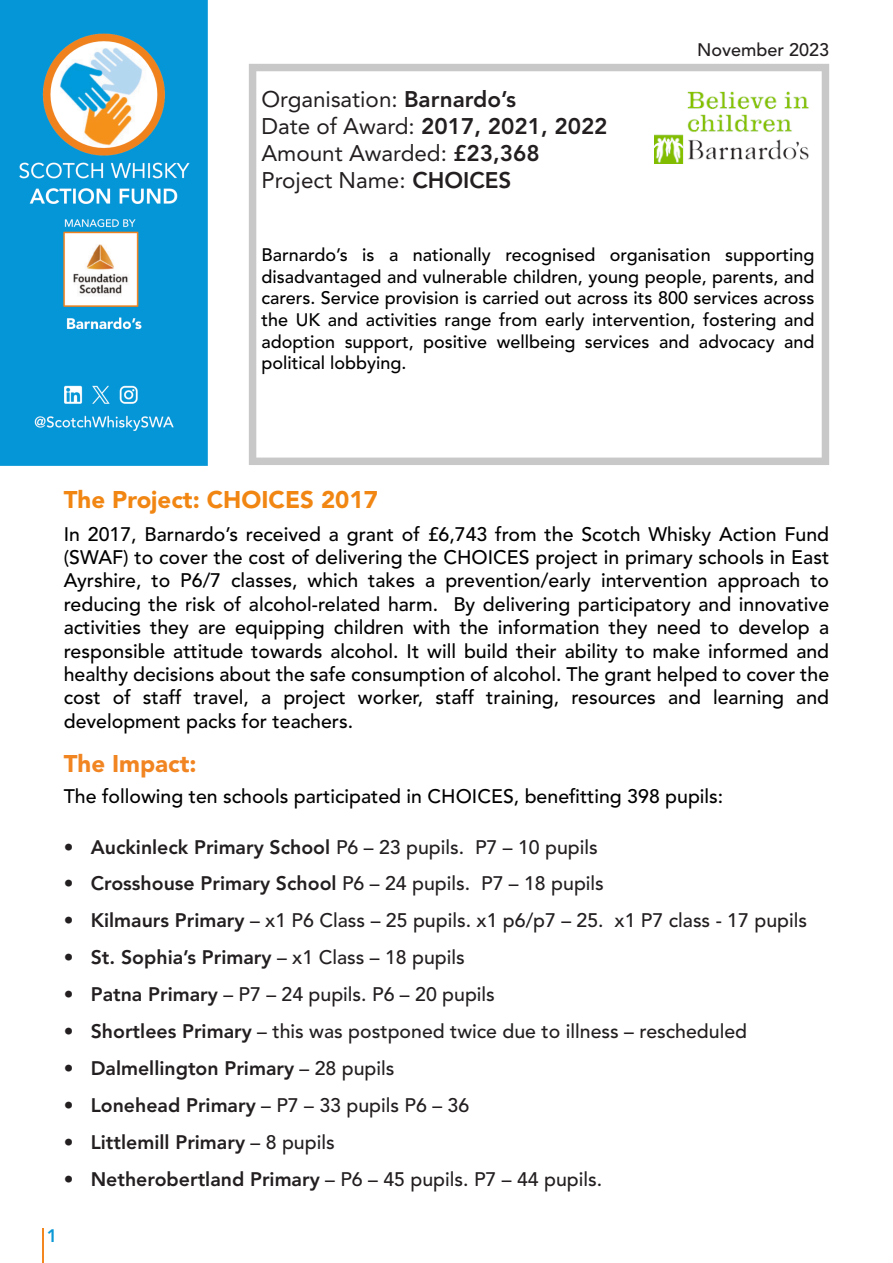
<style>
.page{position:relative;width:893px;height:1263px;background:#fff}
.page>*{position:absolute;margin:0;border:0;box-sizing:border-box;transform-origin:0 0}
.t1{font:900 24px "Avenir LT Pro";color:#f18613}
.t2{font:900 24px "Avenir LT Pro";color:#f18521}
.t3{font:22.5px/27px "Avenir LT Pro";color:#231f20}
.t4{font:500 19.5px/23.4px "Avenir LT Pro";color:#000;text-align:justify}
.t5{font:500 19.5px "Avenir LT Pro";color:#231f20}
.t6{font:800 19.5px "Avenir LT Pro";color:#231f20}
.t7{font:500 18px/21.6px "Avenir LT Pro";color:#000;text-align:justify}
.t8{font:500 18px "Avenir LT Pro";color:#231f20}
.t9{font:800 18px "Avenir LT Pro";color:#0c99d5}
.s1{font-weight:800}
.s2{font-weight:500}
</style>
<div class="page">
<hr style="left:43px;top:1228px;width:1px;height:35px;background:#f3861f">
<img style="left:0;top:0;width:207px;height:465px">
<svg style="left:249px;top:64px;width:580px;height:401px"></svg>
<img style="left:655px;top:90px;width:159px;height:73px">
<p class="t3" style="left:261px;top:87px;width:348px">Organisation: <span class="s1">Barnardo’s<br></span>Date of Award: <span class="s1">2017, 2021, 2022<br></span>Amount Awarded: <span class="s1">£23,368<br></span>Project Name: <span class="s1">CHOICES</span></p>
<p class="t8" style="left:697px;top:42px;width:134px">November 2023</p>
<p class="t7" style="left:261px;top:246px;width:555px">Barnardo’s is a nationally recognised organisation supporting disadvantaged and vulnerable children, young people, parents, and carers. Service provision is carried out across its 800 services across the UK and activities range from early intervention, fostering and adoption support, positive wellbeing services and advocacy and political lobbying.</p>
<p class="t1" style="left:64px;top:489px;width:316px">The Project: CHOICES 2017</p>
<p class="t4" style="left:64px;top:524px;width:767px">In 2017, Barnardo’s received a grant of £6,743 from the Scotch Whisky Action Fund (SWAF) to cover the cost of delivering the CHOICES project in primary schools in East Ayrshire, to P6/7 classes, which takes a prevention/early intervention approach to reducing the risk of alcohol-related harm. By delivering participatory and innovative activities they are equipping children with the information they need to develop a responsible attitude towards alcohol. It will build their ability to make informed and healthy decisions about the safe consumption of alcohol. The grant helped to cover the cost of staff travel, a project worker, staff training, resources and learning and development packs for teachers.</p>
<p class="t2" style="left:64px;top:753px;width:134px">The Impact:</p>
<p class="t4" style="left:64px;top:786px;width:661px">The following ten schools participated in CHOICES, benefitting 398 pupils:</p>
<p class="t6" style="left:64px;top:839px;width:536px">• Auckinleck Primary School <span class="s2">P6 – 23 pupils. P7 – 10 pupils</span></p>
<p class="t6" style="left:64px;top:876px;width:542px">• Crosshouse Primary School <span class="s2">P6 – 24 pupils. P7 – 18 pupils</span></p>
<p class="t5" style="left:64px;top:913px;width:745px"><span class="s1">• Kilmaurs Primary</span> – x1 P6 Class – 25 pupils. x1 p6/p7 – 25. x1 P7 class - 17 pupils</p>
<p class="t6" style="left:64px;top:949px;width:403px">• St. Sophia’s Primary <span class="s2">– x1 Class – 18 pupils</span></p>
<p class="t5" style="left:64px;top:986px;width:433px"><span class="s1">• Patna Primary</span> – P7 – 24 pupils. P6 – 20 pupils</p>
<p class="t5" style="left:64px;top:1023px;width:685px"><span class="s1">• Shortlees Primary</span> – this was postponed twice due to illness – rescheduled</p>
<p class="t6" style="left:64px;top:1060px;width:332px">• Dalmellington Primary <span class="s2">– 28 pupils</span></p>
<p class="t5" style="left:64px;top:1097px;width:407px"><span class="s1">• Lonehead Primary</span> – P7 – 33 pupils P6 – 36</p>
<p class="t6" style="left:64px;top:1134px;width:272px">• Littlemill Primary <span class="s2">– 8 pupils</span></p>
<p class="t5" style="left:64px;top:1171px;width:540px"><span class="s1">• Netherobertland Primary</span> – P6 – 45 pupils. P7 – 44 pupils.</p>
<p class="t9" style="left:47px;top:1228px;width:12px">1</p>
</div>
